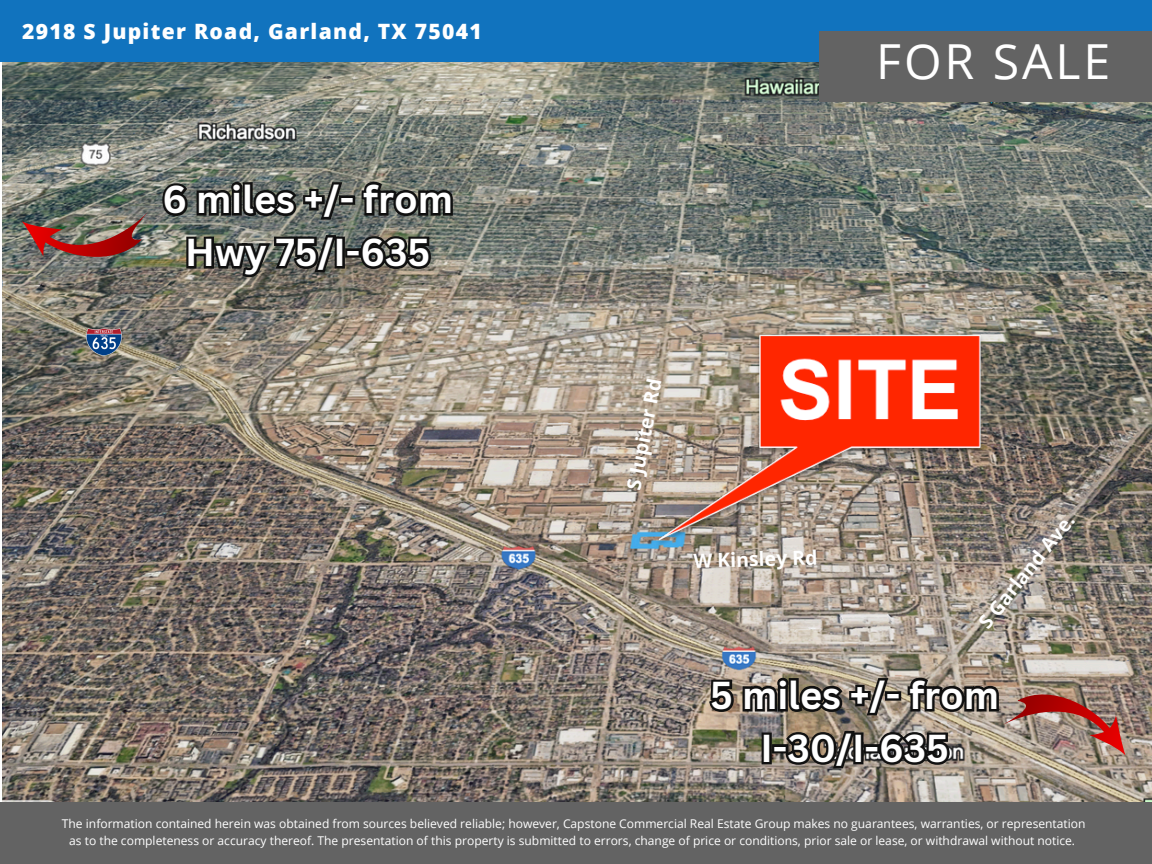
<style>
.page{position:relative;width:1152px;height:864px;background:#fff}
.page>*{position:absolute;margin:0;border:0;box-sizing:border-box;transform-origin:0 0}
.t1{font:48.3px "Open Sans";letter-spacing:.06em;color:#fff}
.t2{font:700 37.95px/52.8px "Canva Sans";color:#fff;text-align:center}
.t3{font:800 21.15px "Open Sans";letter-spacing:.06em;color:#fff}
.t4{font:700 19.5px "Open Sans";color:#fff}
.t5{font:12px "Open Sans";color:#fff}
</style>
<div class="page">
<img style="left:3px;top:61px;width:1149px;height:742px">
<div style="left:0;top:803px;width:1152px;height:61px;background:#636363"></div>
<div style="left:0;top:0;width:1152px;height:61px;background:#1173be"></div>
<div style="left:819px;top:31px;width:333px;height:71px;background:#636363"></div>
<img style="left:652px;top:328px;width:334px;height:222px">
<img style="left:86px;top:328px;width:35px;height:27px">
<img style="left:14px;top:153px;width:441px;height:145px">
<img style="left:706px;top:661px;width:430px;height:141px">
<h1 class="t3" style="left:22px;top:16px;width:461px">2918 S Jupiter Road, Garland, TX 75041</h1>
<p class="t2" style="left:163px;top:172px;width:292px">6 miles +/- from<br>Hwy 75/I-635</p>
<p class="t1" style="left:876px;top:28px;width:236px">FOR SALE</p>
<h3 class="t4" style="left:620px;top:487px;width:114px;rotate:-79deg">S Jupiter Rd</h3>
<h3 class="t4" style="left:693px;top:547px;width:126px;rotate:-2deg">W Kinsley Rd</h3>
<h3 class="t4" style="left:972px;top:617px;width:142px;rotate:-51deg">S Garland Ave.</h3>
<h2 class="t2" style="left:710px;top:668px;width:290px">5 miles +/- from<br>I-30/I-635</h2>
<h2 class="t5" style="left:62px;top:815px;width:1025px">The information contained herein was obtained from sources believed reliable; however, Capstone Commercial Real Estate Group makes no guarantees, warranties, or representation</h2>
<p class="t5" style="left:69px;top:832px;width:1008px">as to the completeness or accuracy thereof. The presentation of this property is submitted to errors, change of price or conditions, prior sale or lease, or withdrawal without notice.</p>
</div>
